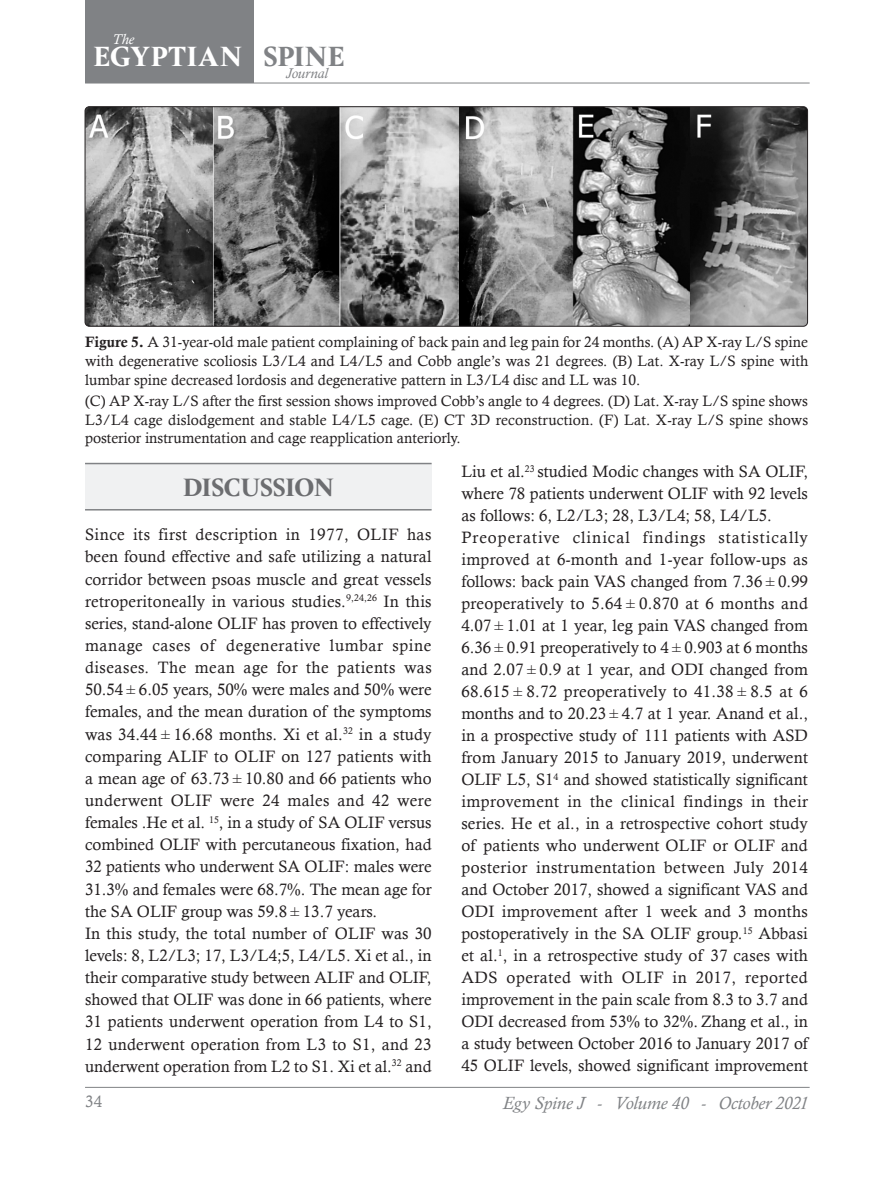
<style>
.page{position:relative;width:893px;height:1178px;background:#fff}
.page>*{position:absolute;margin:0;border:0;box-sizing:border-box;transform-origin:0 0}
.t1{font:800 29.85px "Hermann";letter-spacing:.005em;color:#fff}
.t2{font:800 27px "Hermann";letter-spacing:-.015em;color:#6c6d70}
.t3{font:italic 18px "Calisto";letter-spacing:-.005em;color:#808285}
.Normal__Web{font:16.5px/22px "Calisto";color:#231f20;text-align:justify}
.t4{font:16.5px "Calisto";color:#808285}
.Figures{font:15px/18.8px "Calisto";color:#231f20;text-align:justify}
.t5{font:italic 14.4px "Calisto";color:#808285}
.t6{font:italic 14.4px "Calisto";color:#fff}
.s1{color:#808285}
.s2{font-family:"Calis MT Bol"}
.s3{font-family:"Times New Roman"}
</style>
<div class="page">
<hr style="left:85px;top:1087px;width:725px;height:1px;background:#808285">
<hr style="left:85px;top:83px;width:725px;height:1px;background:#808285">
<div style="left:85px;top:0;width:169px;height:83px;background:#808285"></div>
<div style="left:85px;top:463px;width:347px;height:47px;background:#f0f1f2"></div>
<hr style="left:85px;top:509px;width:347px;height:1px;background:#808285">
<hr style="left:85px;top:463px;width:347px;height:1px;background:#808285">
<img style="left:85px;top:107px;width:721px;height:219px">
<div style="left:85px;top:106px;width:723px;height:221px;border:1px solid #231f20;border-radius:4px"></div>
<p class="t6" style="left:112px;top:31px;width:23px">The</p>
<h1 class="t1" style="left:93px;top:34px;width:253px">EGYPTIAN <span class="s1">SPINE</span></h1>
<p class="t5" style="left:286px;top:64px;width:44px">Journal</p>
<p class="Figures" style="left:85px;top:333px;width:725px"><span class="s2">Figure 5.</span> A 31-year-old male patient complaining of back pain and leg pain for 24 months. (A) AP X-ray L/S spine with degenerative scoliosis L3/L4 and L4/L5 and Cobb angle’s was 21 degrees. (B) Lat. X-ray L/S spine with lumbar spine decreased lordosis and degenerative pattern in L3/L4 disc and LL was 10.</p>
<p class="Figures" style="left:85px;top:391px;width:725px">(C) AP X-ray L/S after the first session shows improved Cobb’s angle to 4 degrees. (D) Lat. X-ray L/S spine shows L3/L4 cage dislodgement and stable L4/L5 cage. (E) CT 3D reconstruction. (F) Lat. X-ray L/S spine shows posterior instrumentation and cage reapplication anteriorly.</p>
<p class="t2" style="left:183px;top:466px;width:153px">DISCUSSION</p>
<p class="Normal__Web" style="left:85px;top:523px;width:348px">Since its first description in 1977, OLIF has been found effective and safe utilizing a natural corridor between psoas muscle and great vessels retroperitoneally in various studies.<sup>9,24,26</sup> In this series, stand-alone OLIF has proven to effectively manage cases of degenerative lumbar spine diseases. The mean age for the patients was 50.54 <span class="s3">±</span> 6.05 years, 50% were males and 50% were females, and the mean duration of the symptoms was 34.44 <span class="s3">±</span> 16.68 months. Xi et al.<sup>32</sup> in a study comparing ALIF to OLIF on 127 patients with a mean age of 63.73 <span class="s3">±</span> 10.80 and 66 patients who underwent OLIF were 24 males and 42 were females .He et al. <sup>15</sup>, in a study of SA OLIF versus combined OLIF with percutaneous fixation, had 32 patients who underwent SA OLIF: males were 31.3% and females were 68.7%. The mean age for the SA OLIF group was 59.8 <span class="s3">±</span> 13.7 years.</p>
<p class="Normal__Web" style="left:85px;top:922px;width:348px">In this study, the total number of OLIF was 30 levels: 8, L2/L3; 17, L3/L4;5, L4/L5. Xi et al., in their comparative study between ALIF and OLIF, showed that OLIF was done in 66 patients, where 31 patients underwent operation from L4 to S1, 12 underwent operation from L3 to S1, and 23 underwent operation from L2 to S1. Xi et al.<sup>32</sup> and</p>
<p class="Normal__Web" style="left:461px;top:461px;width:348px">Liu et al.<sup>23</sup> studied Modic changes with SA OLIF, where 78 patients underwent OLIF with 92 levels as follows: 6, L2/L3; 28, L3/L4; 58, L4/L5.</p>
<p class="Normal__Web" style="left:461px;top:526px;width:348px">Preoperative clinical findings statistically improved at 6-month and 1-year follow-ups as follows: back pain VAS changed from 7.36 <span class="s3">±</span> 0.99 preoperatively to 5.64 <span class="s3">±</span> 0.870 at 6 months and 4.07 <span class="s3">±</span> 1.01 at 1 year, leg pain VAS changed from 6.36 <span class="s3">±</span> 0.91 preoperatively to 4 <span class="s3">±</span> 0.903 at 6 months and 2.07 <span class="s3">±</span> 0.9 at 1 year, and ODI changed from 68.615 <span class="s3">±</span> 8.72 preoperatively to 41.38 <span class="s3">±</span> 8.5 at 6 months and to 20.23 <span class="s3">±</span> 4.7 at 1 year. Anand et al., in a prospective study of 111 patients with ASD from January 2015 to January 2019, underwent OLIF L5, S1<sup>4</sup> and showed statistically significant improvement in the clinical findings in their series. He et al., in a retrospective cohort study of patients who underwent OLIF or OLIF and posterior instrumentation between July 2014 and October 2017, showed a significant VAS and ODI improvement after 1 week and 3 months postoperatively in the SA OLIF group.<sup>15</sup> Abbasi et al.<sup>1</sup>, in a retrospective study of 37 cases with ADS operated with OLIF in 2017, reported improvement in the pain scale from 8.3 to 3.7 and ODI decreased from 53% to 32%. Zhang et al., in a study between October 2016 to January 2017 of 45 OLIF levels, showed significant improvement</p>
<p class="t4" style="left:85px;top:1092px;width:19px">34</p>
<p class="t3" style="left:503px;top:1092px;width:307px">Egy Spine J - Volume 40 - October 2021</p>
</div>
